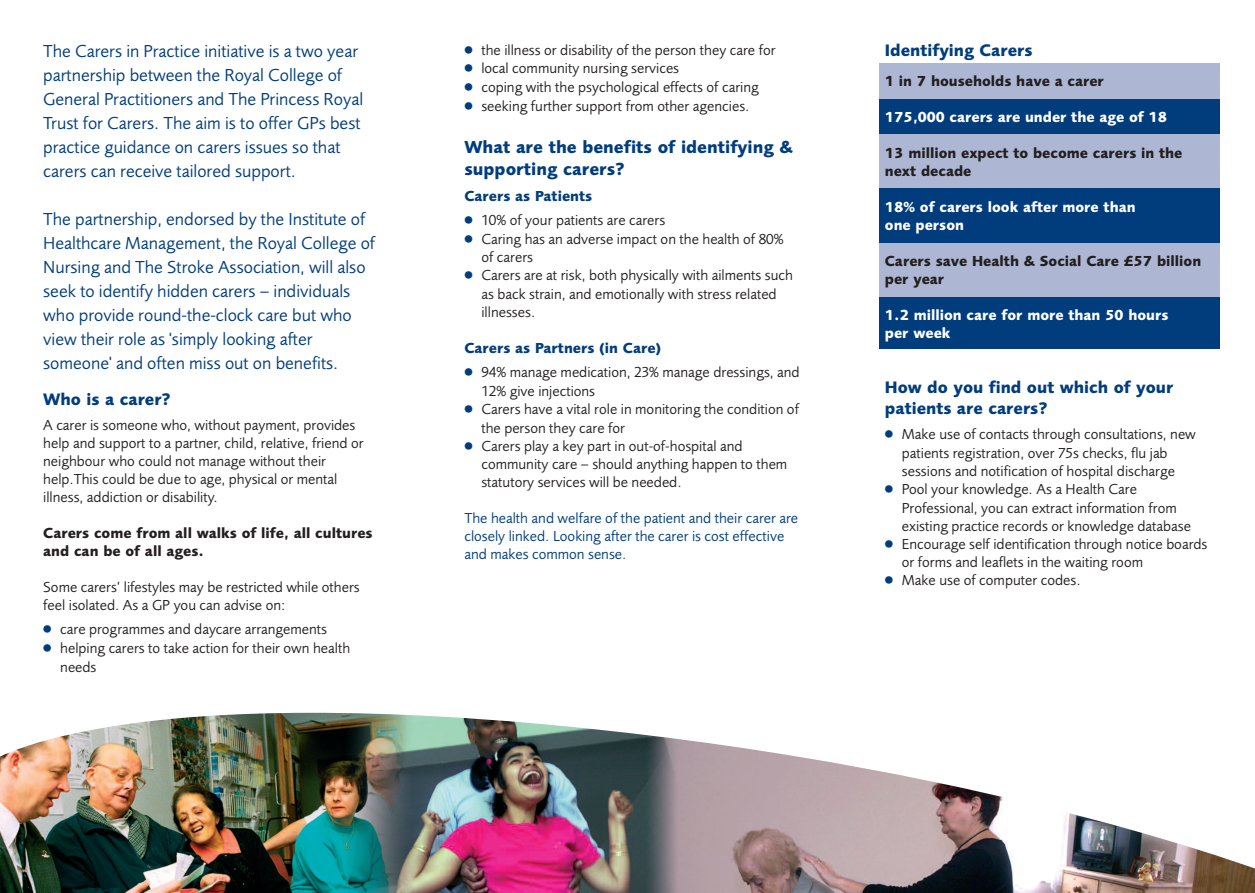
<style>
.page{position:relative;width:1255px;height:893px;background:#fff}
.page>*{position:absolute;margin:0;border:0;box-sizing:border-box;transform-origin:0 0}
.t1{font:18px/24px "Foundry Sans";color:#013d7d}
.t2{font:700 18px/21.6px "Foundry Sans";color:#013d7d}
.t3{font:700 17.25px/20.7px "Foundry Sans";color:#013d7d}
.t4{font:15px/18.3px "Foundry Sans";color:#231f20}
.t5{font:700 15px/18px "Foundry Sans";color:#231f20}
.t6{font:15px/18px "Foundry Sans";color:#013d7d}
.t7{font:700 15px/18px "Foundry Sans";color:#fff}
.t8{font:700 15px "Foundry Sans";color:#013d7d}
.s1{font-family:"Universal Newswith Comm Pi";color:#013d7d}
</style>
<div class="page">
<div style="left:879px;top:64px;width:341px;height:285px;background:#013d7d"></div>
<div style="left:879px;top:64px;width:341px;height:35px;background:#adb7d4"></div>
<div style="left:879px;top:134px;width:341px;height:54px;background:#adb7d4"></div>
<div style="left:879px;top:244px;width:341px;height:53px;background:#adb7d4"></div>
<img style="left:0;top:712px;width:1254px;height:181px">
<p class="t1" style="left:43px;top:41px;width:321px">The Carers in Practice initiative is a two year partnership between the Royal College of General Practitioners and The Princess Royal Trust for Carers. The aim is to offer GPs best practice guidance on carers issues so that carers can receive tailored support.</p>
<p class="t1" style="left:43px;top:209px;width:333px">The partnership, endorsed by the Institute of Healthcare Management, the Royal College of Nursing and The Stroke Association, will also seek to identify hidden carers – individuals who provide round-the-clock care but who view their role as 'simply looking after someone' and often miss out on benefits.</p>
<p class="t3" style="left:43px;top:390px;width:129px">Who is a carer?</p>
<p class="t4" style="left:43px;top:417px;width:322px">A carer is someone who, without payment, provides help and support to a partner, child, relative, friend or neighbour who could not manage without their help.This could be due to age, physical or mental illness, addiction or disability.</p>
<p class="t5" style="left:43px;top:525px;width:331px">Carers come from all walks of life, all cultures and can be of all ages.</p>
<p class="t4" style="left:43px;top:579px;width:318px">Some carers’ lifestyles may be restricted while others feel isolated. As a GP you can advise on:</p>
<p class="t4" style="left:43px;top:622px;width:285px"><span class="s1">●</span> care programmes and daycare arrangements</p>
<p class="t4" style="left:60px;top:640px;width:291px;text-indent:-17px"><span class="s1">●</span> helping carers to take action for their own health needs</p>
<p class="t4" style="left:464px;top:42px;width:312px"><span class="s1">●</span> the illness or disability of the person they care for</p>
<p class="t4" style="left:464px;top:61px;width:216px"><span class="s1">●</span> local community nursing services</p>
<p class="t4" style="left:464px;top:79px;width:296px"><span class="s1">●</span> coping with the psychological effects of caring</p>
<p class="t4" style="left:464px;top:98px;width:286px"><span class="s1">●</span> seeking further support from other agencies.</p>
<p class="t2" style="left:464px;top:138px;width:330px">What are the benefits of identifying &amp; supporting carers?</p>
<p class="t8" style="left:464px;top:190px;width:129px">Carers as Patients</p>
<p class="t4" style="left:464px;top:212px;width:202px"><span class="s1">●</span> 10% of your patients are carers</p>
<p class="t4" style="left:481px;top:231px;width:303px;text-indent:-17px"><span class="s1">●</span> Caring has an adverse impact on the health of 80% of carers</p>
<p class="t4" style="left:481px;top:267px;width:313px;text-indent:-17px"><span class="s1">●</span> Carers are at risk, both physically with ailments such as back strain, and emotionally with stress related illnesses.</p>
<p class="t8" style="left:464px;top:342px;width:198px">Carers as Partners (in Care)</p>
<p class="t4" style="left:481px;top:364px;width:320px;text-indent:-17px"><span class="s1">●</span> 94% manage medication, 23% manage dressings, and<br>12% give injections</p>
<p class="t4" style="left:481px;top:401px;width:319px;text-indent:-17px"><span class="s1">●</span> Carers have a vital role in monitoring the condition of the person they care for</p>
<p class="t4" style="left:481px;top:438px;width:307px;text-indent:-17px"><span class="s1">●</span> Carers play a key part in out-of-hospital and community care – should anything happen to them statutory services will be needed.</p>
<p class="t6" style="left:464px;top:511px;width:335px">The health and welfare of the patient and their carer are closely linked. Looking after the carer is cost effective and makes common sense.</p>
<p class="t3" style="left:884px;top:41px;width:149px">Identifying Carers</p>
<p class="t5" style="left:884px;top:73px;width:220px">1 in 7 households have a carer</p>
<p class="t7" style="left:884px;top:109px;width:284px">175,000 carers are under the age of 18</p>
<p class="t5" style="left:884px;top:145px;width:299px">13 million expect to become carers in the next decade</p>
<p class="t7" style="left:884px;top:199px;width:252px">18% of carers look after more than one person</p>
<p class="t5" style="left:884px;top:253px;width:318px">Carers save Health &amp; Social Care £57 billion per year</p>
<p class="t7" style="left:884px;top:307px;width:285px">1.2 million care for more than 50 hours per week</p>
<p class="t3" style="left:884px;top:379px;width:290px">How do you find out which of your patients are carers?</p>
<p class="t4" style="left:901px;top:427px;width:295px;text-indent:-17px"><span class="s1">●</span> Make use of contacts through consultations, new patients registration, over 75s checks, flu jab sessions and notification of hospital discharge</p>
<p class="t4" style="left:901px;top:481px;width:291px;text-indent:-17px"><span class="s1">●</span> Pool your knowledge. As a Health Care<br>Professional, you can extract information from existing practice records or knowledge database</p>
<p class="t4" style="left:901px;top:536px;width:307px;text-indent:-17px"><span class="s1">●</span> Encourage self identification through notice boards or forms and leaflets in the waiting room</p>
<p class="t4" style="left:884px;top:573px;width:197px"><span class="s1">●</span> Make use of computer codes.</p>
</div>
